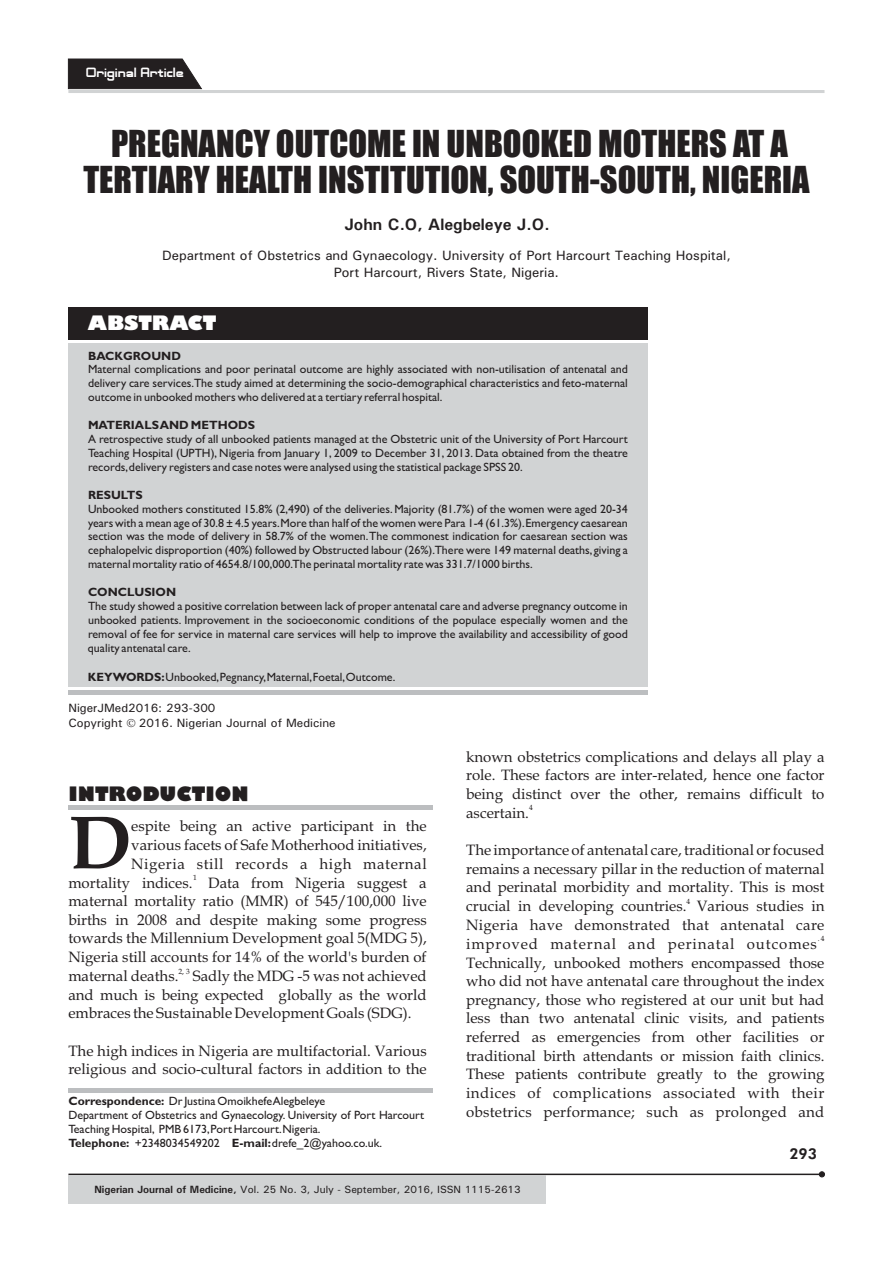
<style>
.page{position:relative;width:893px;height:1263px;background:#fff}
.page>*{position:absolute;margin:0;border:0;box-sizing:border-box;transform-origin:0 0}
.t1{font:700 75.45px "Book Antiqua";color:#231f20}
.t2{font:34.35px/35.8px "Impact";color:#231f20;text-align:center}
.t3{font:800 19.5px "Gill Sans";color:#231f20}
.t4{font:800 19.5px "Gill Sans";color:#fff}
.t5{font:700 16.5px "Univers";color:#231f20}
.t6{font:15px/18.6px "Book Antiqua";color:#231f20}
.t7{font:800 15px "Futura BT";color:#231f20}
.t8{font:500 13.5px/16.4px "Univers";color:#231f20;text-align:center}
.t9{font:13.5px "Adventure Subtitles Normal";color:#fff}
.t10{font:12px/14px "Gill Sans";color:#231f20;text-align:justify}
.t11{font:500 12px/14.9px "Univers";color:#231f20}
.t12{font:700 12px "Gill Sans";color:#231f20}
.t13{font:500 10.5px "Univers";color:#231f20}
.t14{font:7.5px "Book Antiqua";color:#231f20}
.s1{font-weight:700}
</style>
<div class="page">
<div style="left:68px;top:343px;width:580px;height:344px;background:#d1d3d4"></div>
<div style="left:68px;top:307px;width:580px;height:32px;background:#231f20"></div>
<div style="left:68px;top:690px;width:580px;height:5px;background:#bcbec0"></div>
<svg style="left:68px;top:59px;width:134px;height:30px;background:#322f30"></svg>
<hr style="left:68px;top:90px;width:756px;height:3px;background:#d1d3d4">
<div style="left:68px;top:805px;width:365px;height:5px;background:#bcbec0"></div>
<div style="left:68px;top:1087px;width:365px;height:5px;background:#bcbec0"></div>
<hr style="left:68px;top:1173px;width:757px;height:2px;background:#231f20">
<svg style="left:819px;top:1171px;width:6px;height:6px"></svg>
<div style="left:68px;top:1176px;width:478px;height:28px;background:#d1d3d4"></div>
<p class="t9" style="left:86px;top:67px;width:99px">Original Article</p>
<h2 class="t2" style="left:83px;top:127px;width:728px">PREGNANCY OUTCOME IN UNBOOKED MOTHERS AT A<br>TERTIARY HEALTH INSTITUTION, SOUTH-SOUTH, NIGERIA</h2>
<h3 class="t5" style="left:345px;top:219px;width:206px">John C.O, Alegbeleye J.O.</h3>
<p class="t8" style="left:162px;top:249px;width:570px">Department of Obstetrics and Gynaecology. University of Port Harcourt Teaching Hospital,<br>Port Harcourt, Rivers State, Nigeria.</p>
<h3 class="t4" style="left:88px;top:315px;width:130px">ABSTRACT</h3>
<p class="t12" style="left:88px;top:351px;width:94px">BACKGROUND</p>
<p class="t10" style="left:88px;top:364px;width:541px">Maternal complications and poor perinatal outcome are highly associated with non-utilisation of antenatal and delivery care services.The study aimed at determining the socio-demographical characteristics and feto-maternal outcome in unbooked mothers who delivered at a tertiary referral hospital.</p>
<p class="t12" style="left:88px;top:421px;width:169px">MATERIALS AND METHODS</p>
<p class="t10" style="left:88px;top:433px;width:541px">A retrospective study of all unbooked patients managed at the Obstetric unit of the University of Port Harcourt Teaching Hospital (UPTH), Nigeria from January 1, 2009 to December 31, 2013. Data obtained from the theatre records,delivery registers and case notes were analysed using the statistical package SPSS 20.</p>
<p class="t12" style="left:88px;top:490px;width:56px">RESULTS</p>
<p class="t10" style="left:88px;top:503px;width:541px">Unbooked mothers constituted 15.8% (2,490) of the deliveries.Majority (81.7%) of the women were aged 20-34 years with a mean age of 30.8 ± 4.5 years.More than half of the women were Para 1-4 (61.3%).Emergency caesarean section was the mode of delivery in 58.7% of the women.The commonest indication for caesarean section was cephalopelvic disproportion (40%) followed by Obstructed labour (26%).There were 149 maternal deaths,giving a maternal mortality ratio of 4654.8/100,000.The perinatal mortality rate was 331.7/1000 births.</p>
<p class="t12" style="left:88px;top:588px;width:90px">CONCLUSION</p>
<p class="t10" style="left:88px;top:600px;width:541px">The study showed a positive correlation between lack of proper antenatal care and adverse pregnancy outcome in unbooked patients. Improvement in the socioeconomic conditions of the populace especially women and the removal of fee for service in maternal care services will help to improve the availability and accessibility of good quality antenatal care.</p>
<p class="t10" style="left:88px;top:671px;width:309px"><span class="s1">KEYWORDS:</span>Unbooked,Pegnancy,Maternal,Foetal,Outcome.</p>
<p class="t11" style="left:68px;top:701px;width:148px">NigerJMed2016: 293-300<br>Copyright</p>
<p class="t11" style="left:139px;top:716px;width:198px">2016. Nigerian Journal of Medicine</p>
<h3 class="t3" style="left:68px;top:786px;width:182px">INTRODUCTION</h3>
<h1 class="t1" style="left:68px;top:813px;width:64px">D</h1>
<p class="t6" style="left:131px;top:819px;width:297px">espite being an active participant in the</p>
<p class="t6" style="left:131px;top:837px;width:297px">various facets of Safe Motherhood initiatives,<br>Nigeria still records a high maternal</p>
<p class="t14" style="left:193px;top:874px;width:5px">1</p>
<p class="t6" style="left:68px;top:875px;width:360px;text-align:justify">mortality indices. Data from Nigeria suggest a maternal mortality ratio (MMR) of 545/100,000 live births in 2008 and despite making some progress towards the Millennium Development goal 5(MDG 5), Nigeria still accounts for 14% of the world's burden of</p>
<p class="t14" style="left:178px;top:968px;width:13px">2, 3</p>
<p class="t6" style="left:68px;top:968px;width:360px;text-align:justify">maternal deaths. Sadly the MDG -5 was not achieved and much is being expected globally as the world embraces the Sustainable Development Goals (SDG).</p>
<p class="t6" style="left:68px;top:1043px;width:360px">The high indices in Nigeria are multifactorial. Various religious and socio-cultural factors in addition to the</p>
<p class="t10" style="left:68px;top:1095px;width:357px;text-align:left"><span class="s1">Correspondence:</span> Dr Justina Omoikhefe Alegbeleye<br>Department of Obstetrics and Gynaecology. University of Port Harcourt Teaching Hospital, PMB 6173,Port Harcourt.Nigeria.<br><span class="s1">Telephone:</span> +2348034549202 <span class="s1">E-mail:</span>drefe_2@yahoo.co.uk.</p>
<p class="t6" style="left:466px;top:749px;width:360px;text-align:justify">known obstetrics complications and delays all play a role. These factors are inter-related, hence one factor being distinct over the other, remains difficult to</p>
<p class="t14" style="left:529px;top:805px;width:5px">4</p>
<p class="t6" style="left:466px;top:805px;width:64px">ascertain.</p>
<p class="t6" style="left:466px;top:842px;width:360px;text-align:justify">The importance of antenatal care, traditional or focused remains a necessary pillar in the reduction of maternal and perinatal morbidity and mortality. This is most</p>
<p class="t14" style="left:686px;top:898px;width:5px">4</p>
<p class="t6" style="left:466px;top:899px;width:360px">crucial in developing countries. Various studies in<br>Nigeria have demonstrated that antenatal care</p>
<p class="t14" style="left:818px;top:936px;width:8px">.4</p>
<p class="t6" style="left:466px;top:936px;width:360px">improved maternal and perinatal outcomes Technically, unbooked mothers encompassed those who did not have antenatal care throughout the index pregnancy, those who registered at our unit but had less than two antenatal clinic visits, and patients referred as emergencies from other facilities or traditional birth attendants or mission faith clinics.<br>These patients contribute greatly to the growing indices of complications associated with their obstetrics performance; such as prolonged and</p>
<p class="t7" style="left:789px;top:1148px;width:29px">293</p>
<p class="t13" style="left:94px;top:1185px;width:428px"><span class="s1">Nigerian Journal of Medicine,</span> Vol. 25 No. 3, July - September, 2016, ISSN 1115-2613</p>
</div>
